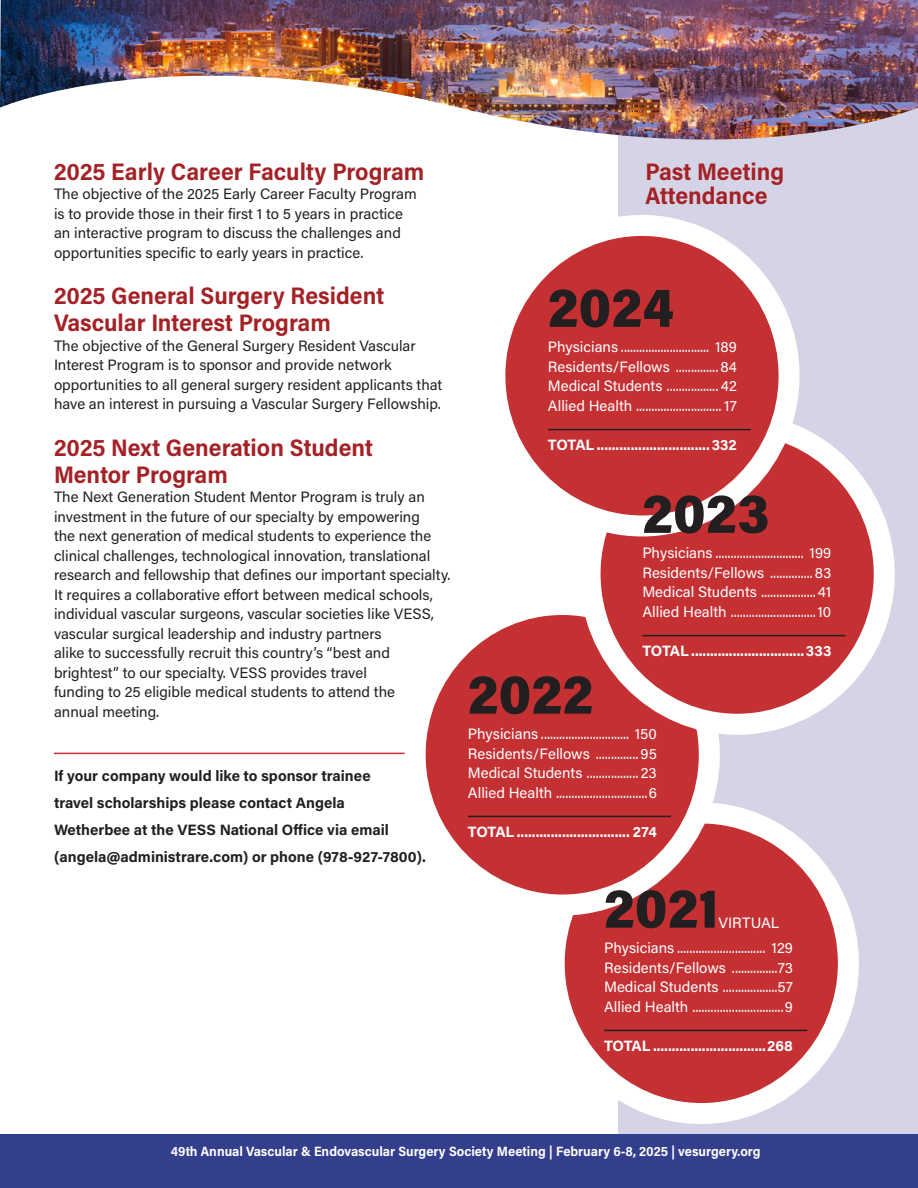
<style>
.page{position:relative;width:918px;height:1188px;background:#fff}
.page>*{position:absolute;margin:0;border:0;box-sizing:border-box;transform-origin:0 0}
.t1{font:900 55.5px "Acumin Pro Semi Cond";letter-spacing:.005em;color:#231f20}
.t2{font:700 24px/27px "Acumin Pro Semi Cond";color:#a42126}
.t3{font:15px/19.5px "Acumin Pro";color:#231f20}
.t4{font:15px "Acumin Pro";color:#fff}
.t5{font:700 15px/27px "Acumin Pro";color:#231f20}
.t6{font:700 15px "Acumin Pro";letter-spacing:-.02em;color:#fff}
.t7{font:700 13.5px "Acumin Pro Semi Cond";color:#fff}
</style>
<div class="page">
<div style="left:619px;top:54px;width:299px;height:1080px;background:#d5d4e6"></div>
<div style="left:0;top:1134px;width:918px;height:54px;background:#333f8d"></div>
<img style="left:0;top:0;width:918px;height:141px">
<hr style="left:54px;top:753px;width:399px;height:1px;background:#c53033">
<div style="left:554px;top:813px;width:294px;height:301px;background:#c53033;border-radius:50%"></div>
<div style="left:544px;top:803px;width:315px;height:321px;border:21px solid #fff;border-radius:50%"></div>
<div style="left:415px;top:605px;width:294px;height:300px;background:#c53033;border-radius:50%"></div>
<div style="left:405px;top:594px;width:315px;height:322px;border:21px solid #fff;border-radius:50%"></div>
<div style="left:590px;top:424px;width:294px;height:300px;background:#c53033;border-radius:50%"></div>
<div style="left:580px;top:413px;width:315px;height:322px;border:21px solid #fff;border-radius:50%"></div>
<div style="left:495px;top:225px;width:294px;height:301px;background:#c53033;border-radius:50%"></div>
<div style="left:484px;top:215px;width:316px;height:321px;border:21px solid #fff;border-radius:50%"></div>
<hr style="left:468px;top:816px;width:203px;height:1px;background:#231f20">
<hr style="left:604px;top:1030px;width:203px;height:1px;background:#231f20">
<hr style="left:642px;top:635px;width:203px;height:1px;background:#231f20">
<hr style="left:548px;top:429px;width:203px;height:1px;background:#231f20">
<p class="t2" style="left:54px;top:157px;width:372px">2025 Early Career Faculty Program</p>
<p class="t3" style="left:54px;top:184px;width:364px">The objective of the 2025 Early Career Faculty Program is to provide those in their first to1 5 years in practice an interactive program to discuss the challenges and opportunities specific to early years in practice.</p>
<p class="t2" style="left:54px;top:281px;width:332px">2025 General Surgery Resident<br>Vascular Interest Program</p>
<p class="t3" style="left:54px;top:335px;width:390px">The objective of the General Surgery Resident Vascular Interest Program is to sponsor and provide network opportunities to all general surgery resident applicants that have an interest in pursuing a Vascular Surgery Fellowship.</p>
<p class="t2" style="left:54px;top:433px;width:321px">2025 Next Generation Student</p>
<p class="t2" style="left:54px;top:460px;width:175px">Mentor Program</p>
<p class="t3" style="left:54px;top:487px;width:372px">The Next Generation Student Mentor Program is truly an</p>
<p class="t3" style="left:54px;top:506px;width:398px">investment in the future of our specialty by empowering<br>the next generation of medical students to experience the clinical challenges, technological innovation, translational research and fellowship that defines our important specialty.<br>It requires a collaborative effort between medical schools, individual vascular surgeons, vascular societies like VESS, vascular surgical leadership and industry partners</p>
<p class="t3" style="left:54px;top:643px;width:338px">alike to successfully recruit this country s’ “best and brightest” to our specialty. VESS provides travel</p>
<p class="t3" style="left:54px;top:682px;width:343px">funding to 25 eligible medical students to attend the</p>
<p class="t3" style="left:54px;top:701px;width:107px">annual meeting.</p>
<p class="t5" style="left:54px;top:762px;width:318px">If your company would like to sponsor trainee</p>
<p class="t5" style="left:54px;top:789px;width:292px">travel scholarships please contact Angela</p>
<p class="t5" style="left:54px;top:816px;width:373px">Wetherbee at the VESS National Office via email (angela@administrare.com) or phone )978‐927‐7800 .(</p>
<p class="t2" style="left:645px;top:158px;width:140px;line-height:24px">Past Meeting<br>Attendance</p>
<p class="t1" style="left:548px;top:269px;width:128px">2024</p>
<p class="t4" style="left:548px;top:337px;width:191px">Physicians ............................. 189</p>
<p class="t4" style="left:548px;top:356px;width:191px">Residents/Fellows ..............84</p>
<p class="t4" style="left:548px;top:376px;width:191px">Medical Students ................. 42</p>
<p class="t4" style="left:548px;top:395px;width:191px">Allied Health ............................ 17</p>
<p class="t6" style="left:548px;top:434px;width:191px">TOTAL ..............................332</p>
<p class="t1" style="left:642px;top:475px;width:128px">2023</p>
<p class="t4" style="left:642px;top:543px;width:191px">Physicians ............................. 199</p>
<p class="t4" style="left:642px;top:562px;width:191px">Residents/Fellows ..............83</p>
<p class="t4" style="left:642px;top:582px;width:191px">Medical Students ..................41</p>
<p class="t4" style="left:642px;top:601px;width:191px">Allied Health ............................10</p>
<p class="t6" style="left:642px;top:640px;width:191px">TOTAL ..............................333</p>
<p class="t1" style="left:468px;top:655px;width:127px">2022</p>
<p class="t4" style="left:468px;top:724px;width:191px">Physicians ............................. 150</p>
<p class="t4" style="left:468px;top:743px;width:191px">Residents/Fellows ..............95</p>
<p class="t4" style="left:468px;top:763px;width:191px">Medical Students ................. 23</p>
<p class="t4" style="left:468px;top:782px;width:190px">Allied Health ..............................6</p>
<p class="t6" style="left:468px;top:821px;width:191px">TOTAL .............................. 274</p>
<p class="t1" style="left:604px;top:869px;width:116px">2021</p>
<p class="t4" style="left:604px;top:938px;width:191px">Physicians ............................. 129</p>
<p class="t4" style="left:604px;top:957px;width:191px">Residents/Fellows ...............73</p>
<p class="t4" style="left:604px;top:977px;width:190px">Medical Students ..................57</p>
<p class="t4" style="left:604px;top:996px;width:191px">Allied Health ..............................9</p>
<p class="t6" style="left:604px;top:1035px;width:191px">TOTAL ..............................268</p>
<p class="t4" style="left:718px;top:912px;width:63px">VIRTUAL</p>
<p class="t7" style="left:171px;top:1141px;width:591px">49th Annual Vascular &amp; Endovascular Surgery Society Meeting | February 6-8, 2025 | vesurgery.org</p>
</div>
